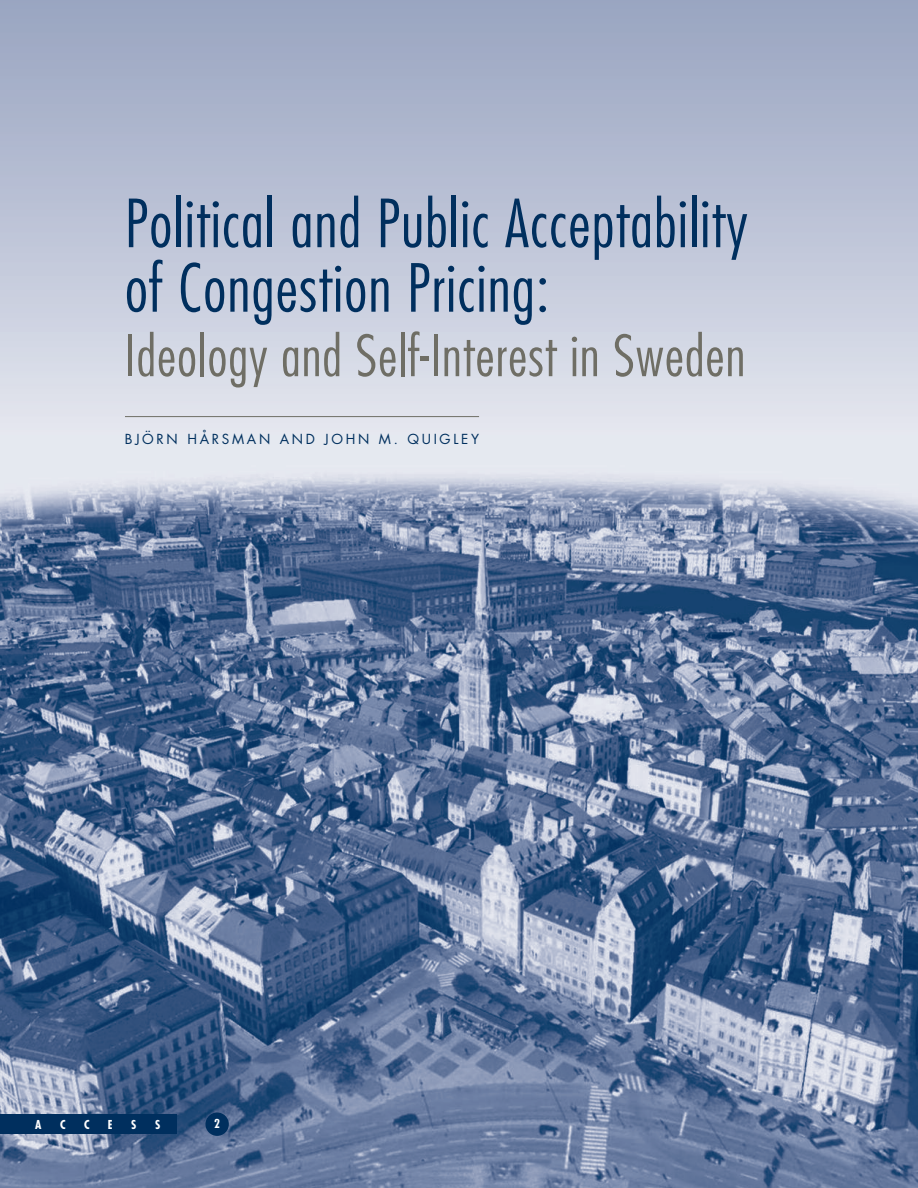
<style>
.page{position:relative;width:918px;height:1188px;background:#fff}
.page>*{position:absolute;margin:0;border:0;box-sizing:border-box;transform-origin:0 0}
.t1{font:300 condensed 64.5px/64.5px "Futura";letter-spacing:.02em;color:#002f5e}
.t2{font:300 condensed 55.5px "Futura";letter-spacing:.02em;color:#6f6e65}
.t3{font:13.5px "Futura";letter-spacing:.2em;color:#002f5e}
.t4{font:700 condensed 12px "Futura";color:#fff}
</style>
<div class="page">
<img style="left:0;top:435px;width:918px;height:753px">
<div style="left:205px;top:1113px;width:24px;height:23px;background:#002f5e;border-radius:50%"></div>
<div style="left:0;top:1114px;width:177px;height:20px;background:#002f5e"></div>
<div style="left:0;top:0;width:918px;height:435px;background:linear-gradient(to bottom,#97a3c0,#e3e5ee)"></div>
<hr style="left:125px;top:416px;width:354px;height:1px;background:#6f6e65">
<p class="t1" style="left:125px;top:195px;width:624px">Political and Public Acceptability of Congestion Pricing:</p>
<p class="t2" style="left:125px;top:332px;width:622px">Ideology and Self-Interest in Sweden</p>
<p class="t3" style="left:125px;top:433px;width:356px">BJÖRN HÅRSMAN AND JOHN M. QUIGLEY</p>
<p class="t4" style="left:35px;top:1119px;width:8px">A</p>
<p class="t4" style="left:60px;top:1119px;width:7px">C</p>
<p class="t4" style="left:84px;top:1119px;width:7px">C</p>
<p class="t4" style="left:108px;top:1119px;width:6px">E</p>
<p class="t4" style="left:131px;top:1119px;width:7px">S</p>
<p class="t4" style="left:155px;top:1119px;width:7px">S</p>
<p class="t4" style="left:214px;top:1118px;width:7px">2</p>
</div>
